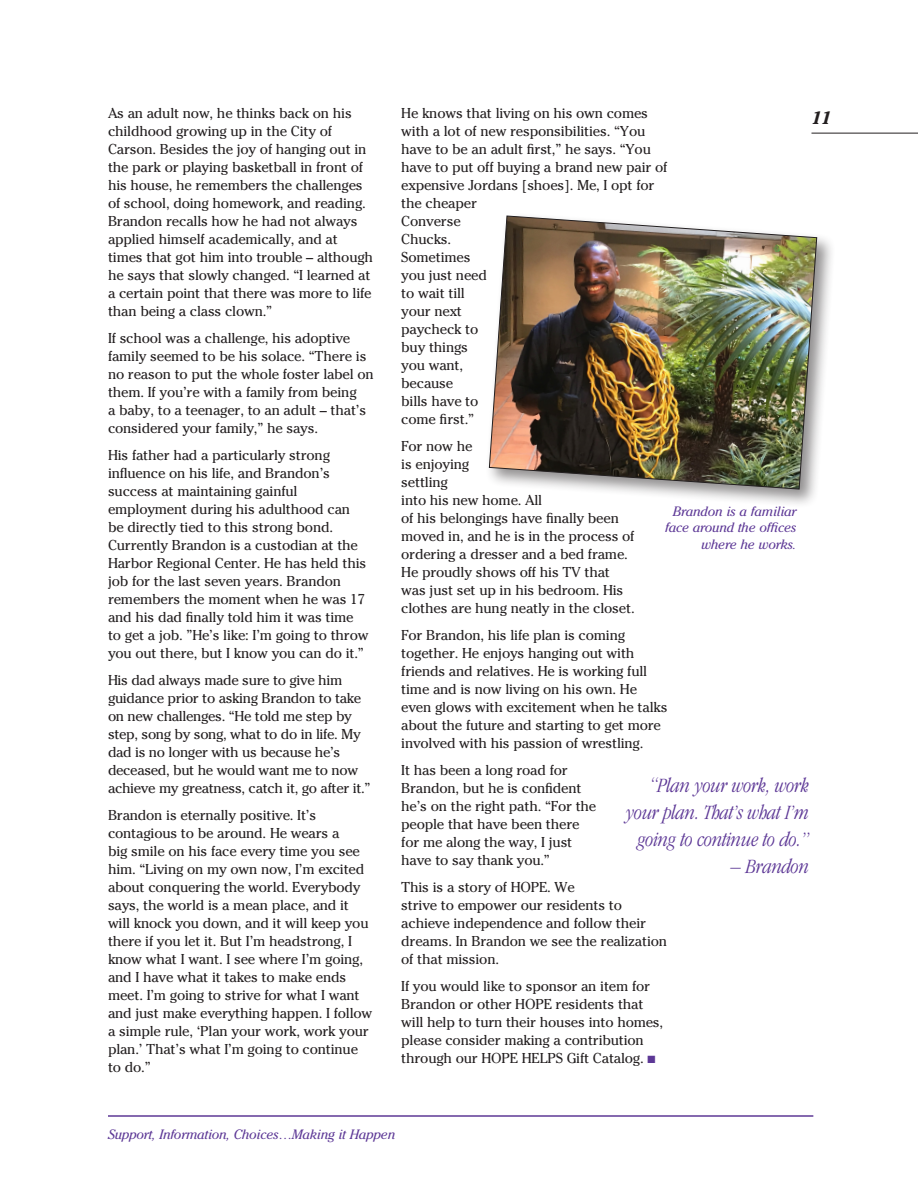
<style>
.page{position:relative;width:918px;height:1188px;background:#fff}
.page>*{position:absolute;margin:0;border:0;box-sizing:border-box;transform-origin:0 0}
.t1{font:italic 300 condensed 21px/27px "ITC Garamond Std";letter-spacing:-.015em;color:#5d3896;text-align:right}
.t2{font:italic 700 18px "Cheltenham Std";color:#231f20}
.t3{font:14.25px/18px "Cheltenham Std";letter-spacing:-.015em;color:#231f20}
.t4{font:italic 13.5px/16.5px "Cheltenham Std";letter-spacing:-.015em;color:#5d3896;text-align:right}
.s1{color:#5d3896}
</style>
<div class="page">
<hr style="left:812px;top:133px;width:106px;height:1px;background:#231f20">
<hr style="left:108px;top:1115px;width:705px;height:2px;background:#5d3896">
<div style="left:485px;top:212px;width:351px;height:296px;background:#231f20;opacity:.5"></div>
<img style="left:489px;top:215px;width:329px;height:275px">
<p class="t3" style="left:108px;top:104px;width:267px">As an adult now, he thinks back on his childhood growing up in the City of Carson. Besides the joy of hanging out in the park or playing basketball in front of his house, he remembers the challenges of school, doing homework, and reading.<br>Brandon recalls how he had not always applied himself academically, and at times that got him into trouble – although he says that slowly changed. “I learned at a certain point that there was more to life than being a class clown.”</p>
<p class="t3" style="left:108px;top:329px;width:267px">If school was a challenge, his adoptive family seemed to be his solace. “There is no reason to put the whole foster label on them. If you’re with a family from being<br>a baby, to a teenager, to an adult – that’s considered your family,” he says.</p>
<p class="t3" style="left:108px;top:446px;width:262px">His father had a particularly strong influence on his life, and Brandon’s success at maintaining gainful employment during his adulthood can be directly tied to this strong bond.<br>Currently Brandon is a custodian at the Harbor Regional Center. He has held this job for the last seven years. Brandon remembers the moment when he was 17 and his dad finally told him it was time to get a job. ”He’s like: I’m going to throw you out there, but I know you can do it.”</p>
<p class="t3" style="left:108px;top:671px;width:264px">His dad always made sure to give him guidance prior to asking Brandon to take on new challenges. “He told me step by step, song by song, what to do in life. My dad is no longer with us because he’s deceased, but he would want me to now achieve my greatness, catch it, go after it.”</p>
<p class="t3" style="left:108px;top:806px;width:266px">Brandon is eternally positive. It’s contagious to be around. He wears a<br>big smile on his face every time you see him. “Living on my own now, I’m excited about conquering the world. Everybody says, the world is a mean place, and it will knock you down, and it will keep you there if you let it. But I’m headstrong, I know what I want. I see where I’m going, and I have what it takes to make ends meet. I’m going to strive for what I want and just make everything happen. I follow a simple rule, ‘Plan your work, work your plan.’ That’s what I’m going to continue to do.”</p>
<p class="t3" style="left:401px;top:104px;width:268px">He knows that living on his own comes with a lot of new responsibilities. “You have to be an adult first,” he says. “You have to put off buying a brand new pair of expensive Jordans [shoes]. Me, I opt for the cheaper<br>Converse<br>Chucks.<br>Sometimes<br>you just need<br>to wait till<br>your next<br>paycheck to<br>buy things<br>you want,<br>because<br>bills have to<br>come first.”</p>
<p class="t3" style="left:401px;top:437px;width:235px">For now he<br>is enjoying<br>settling<br>into his new home. All<br>of his belongings have finally been moved in, and he is in the process of ordering a dresser and a bed frame.<br>He proudly shows off his TV that was just set up in his bedroom. His clothes are hung neatly in the closet.</p>
<p class="t3" style="left:401px;top:626px;width:268px">For Brandon, his life plan is coming together. He enjoys hanging out with friends and relatives. He is working full time and is now living on his own. He even glows with excitement when he talks about the future and starting to get more involved with his passion of wrestling.</p>
<p class="t3" style="left:401px;top:761px;width:197px">It has been a long road for<br>Brandon, but he is confident he’s on the right path. “For the people that have been there for me along the way, I just have to say thank you.”</p>
<p class="t3" style="left:401px;top:878px;width:267px">This is a story of HOPE. We<br>strive to empower our residents to achieve independence and follow their dreams. In Brandon we see the realization of that mission.</p>
<p class="t3" style="left:401px;top:977px;width:264px">If you would like to sponsor an item for Brandon or other HOPE residents that will help to turn their houses into homes, please consider making a contribution through our HOPE HELPS Gift Catalog. <span class="s1">■</span></p>
<p class="t2" style="left:812px;top:107px;width:21px">11</p>
<p class="t4" style="left:665px;top:503px;width:133px">Brandon is a familiar face around the offices where he works.</p>
<h1 class="t1" style="left:626px;top:772px;width:184px">“Plan your work, work your plan. That’s what I’m going to continue to do.”</h1>
<h1 class="t1" style="left:731px;top:853px;width:80px">– Brandon</h1>
<p class="t4" style="left:108px;top:1126px;width:289px">Support, Information, Choices…Making it Happen</p>
</div>
